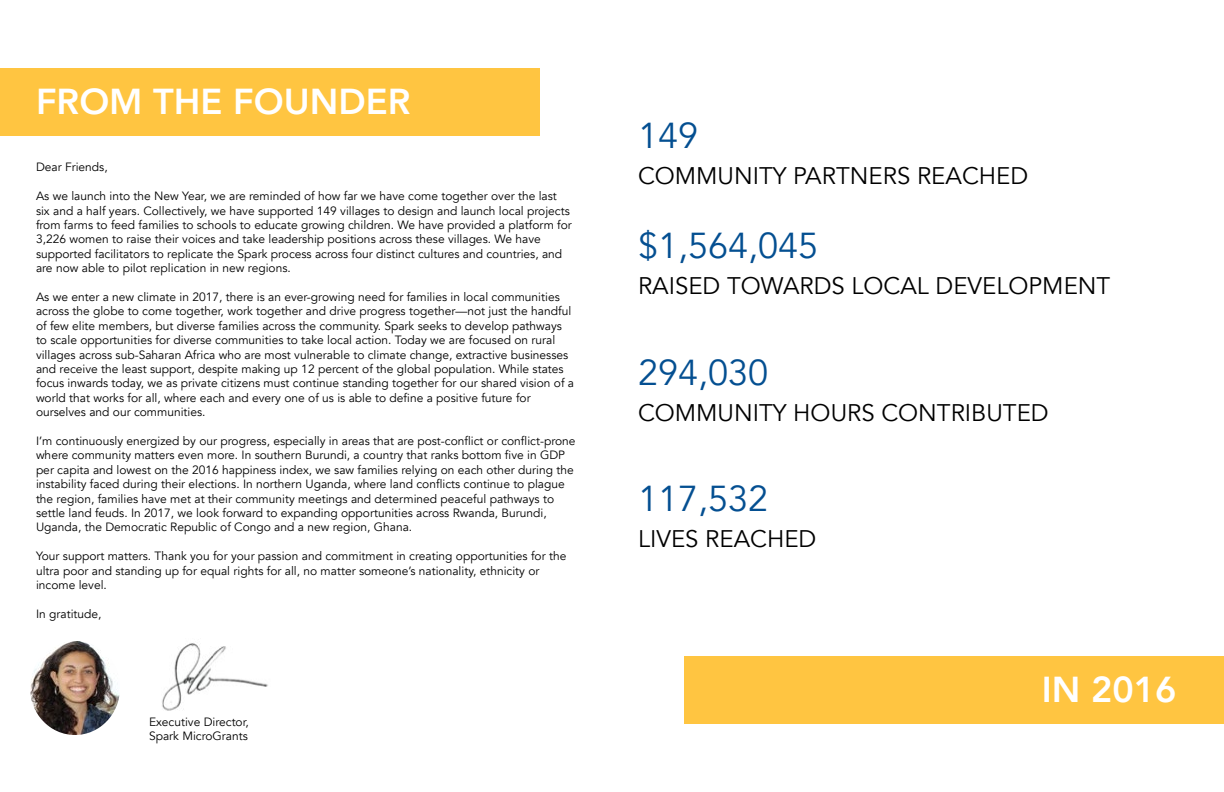
<style>
.page{position:relative;width:1224px;height:792px;background:#fff}
.page>*{position:absolute;margin:0;border:0;box-sizing:border-box;transform-origin:0 0}
.t1{font:36px "Avenir";color:#044f91}
.t2{font:800 36px "Avenir";color:#fff}
.t3{font:24px "Avenir";color:#000}
.t4{font:12px/14.4px "Avenir";color:#000}
</style>
<div class="page">
<div style="left:0;top:68px;width:540px;height:68px;background:#ffc541"></div>
<div style="left:684px;top:656px;width:540px;height:68px;background:#ffc541"></div>
<img style="left:30px;top:641px;width:90px;height:94px">
<img style="left:162px;top:643px;width:106px;height:68px">
<h1 class="t2" style="left:36px;top:73px;width:376px">FROM THE FOUNDER</h1>
<p class="t4" style="left:36px;top:160px;width:73px">Dear Friends,</p>
<p class="t4" style="left:36px;top:189px;width:537px">As we launch into the New Year, we are reminded of how far we have come together over the last six and a half years. Collectively, we have supported 149 villages to design and launch local projects from farms to feed families to schools to educate growing children. We have provided a platform for 3,226 women to raise their voices and take leadership positions across these villages. We have supported facilitators to replicate the Spark process across four distinct cultures and countries, and are now able to pilot replication in new regions.</p>
<p class="t4" style="left:36px;top:290px;width:540px">As we enter a new climate in 2017, there is an ever-growing need for families in local communities across the globe to come together, work together and drive progress together—not just the handful of few elite members, but diverse families across the community. Spark seeks to develop pathways to scale opportunities for diverse communities to take local action. Today we are focused on rural villages across sub-Saharan Africa who are most vulnerable to climate change, extractive businesses and receive the least support, despite making up 12 percent of the global population. While states focus inwards today, we as private citizens must continue standing together for our shared vision of a world that works for all, where each and every one of us is able to define a positive future for ourselves and our communities.</p>
<p class="t4" style="left:36px;top:434px;width:541px">I’m continuously energized by our progress, especially in areas that are post-conflict or conflict-prone where community matters even more. In southern Burundi, a country that ranks bottom five in GDP per capita and lowest on the 2016 happiness index, we saw families relying on each other during the instability faced during their elections. In northern Uganda, where land conflicts continue to plague the region, families have met at their community meetings and determined peaceful pathways to settle land feuds. In 2017, we look forward to expanding opportunities across Rwanda, Burundi, Uganda, the Democratic Republic of Congo and a new region, Ghana.</p>
<p class="t4" style="left:36px;top:549px;width:532px">Your support matters. Thank you for your passion and commitment in creating opportunities for the ultra poor and standing up for equal rights for all, no matter someone’s nationality, ethnicity or income level.</p>
<p class="t4" style="left:36px;top:607px;width:67px">In gratitude,</p>
<p class="t4" style="left:149px;top:715px;width:101px">Executive Director,<br>Spark MicroGrants</p>
<h1 class="t1" style="left:638px;top:114px;width:62px">149</h1>
<h2 class="t3" style="left:638px;top:161px;width:392px">COMMUNITY PARTNERS REACHED</h2>
<h1 class="t1" style="left:638px;top:224px;width:182px">$1,564,045</h1>
<h2 class="t3" style="left:638px;top:271px;width:474px">RAISED TOWARDS LOCAL DEVELOPMENT</h2>
<h1 class="t1" style="left:638px;top:351px;width:132px">294,030</h1>
<h2 class="t3" style="left:638px;top:398px;width:412px">COMMUNITY HOURS CONTRIBUTED</h2>
<h1 class="t1" style="left:638px;top:477px;width:132px">117,532</h1>
<h2 class="t3" style="left:638px;top:524px;width:180px">LIVES REACHED</h2>
<h1 class="t2" style="left:1042px;top:661px;width:136px">IN 2016</h1>
</div>
